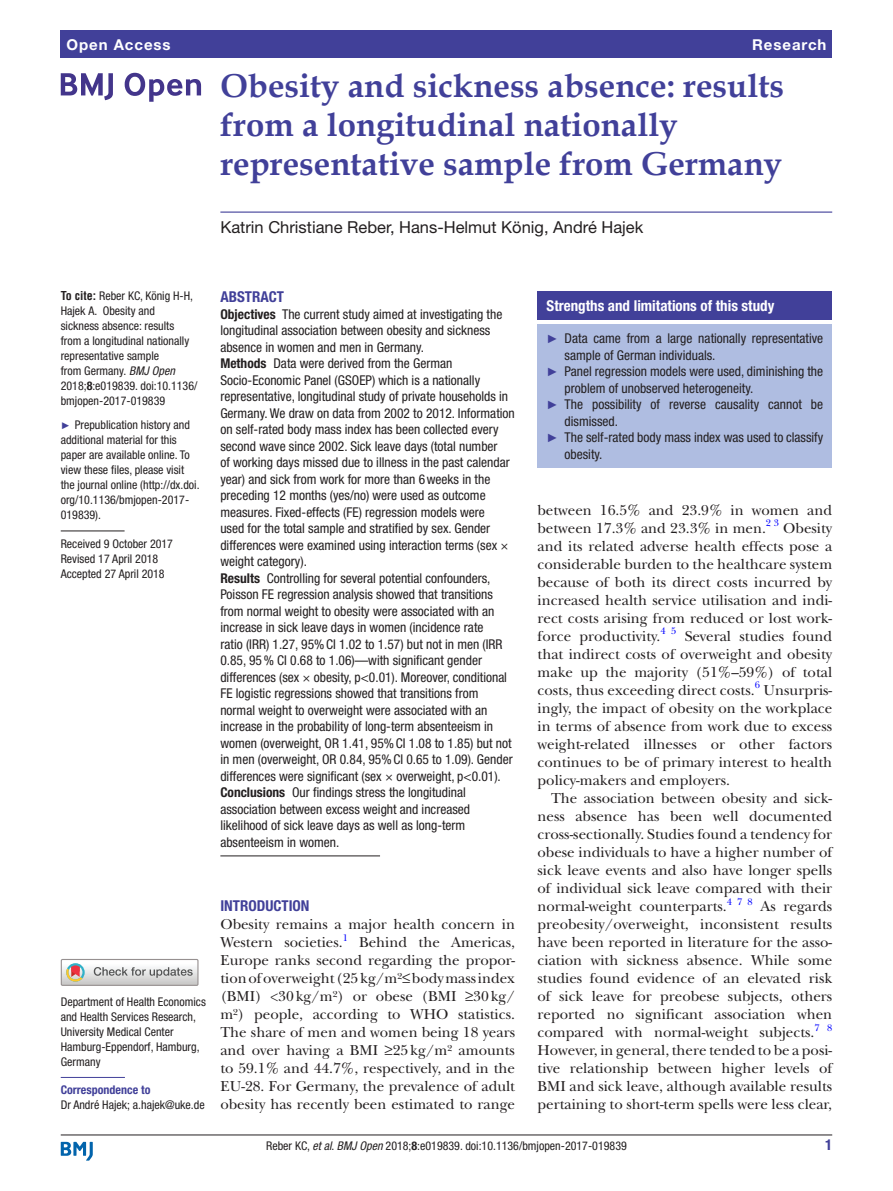
<style>
.page{position:relative;width:893px;height:1191px;background:#fff}
.page>*{position:absolute;margin:0;border:0;box-sizing:border-box;transform-origin:0 0}
.t1{font:700 33px/39px "Book Antiqua";color:#414099}
.t2{font:16.5px "Helvetica Neue LT Std";color:#231f20}
.t3{font:15px/18px "New Baskerville";color:#231f20;text-align:justify}
.t4{font:700 condensed 15px "Helvetica Neue LT Std";color:#fff}
.t5{font:700 condensed 15px "Helvetica Neue LT Std";color:#414099}
.t6{font:700 15px "Helvetica Neue LT Std";letter-spacing:.065em;color:#fff}
.t7{font:condensed 13.5px/16.5px "Helvetica Neue LT Std";color:#231f20}
.t8{font:condensed 12px/15px "Helvetica Neue LT Std";color:#231f20}
.t9{font:700 condensed 12px "Helvetica Neue LT Std";color:#414099}
.t10{font:9.9px "New Baskerville";color:#00f}
.s1{font-family:"Helvetica LT Std";font-weight:700}
.s2{font-style:italic}
.s3{font-weight:700}
.s4{font-family:"Arial";font-stretch:normal;font-size:9.75px;color:#414099}
.s5{font-family:"Arial";font-stretch:normal;font-size:12px;color:#414099}
</style>
<div class="page">
<hr style="left:61px;top:1134px;width:771px;height:1px;background:#231f20">
<svg style="left:61px;top:1141px;width:32px;height:19px"></svg>
<div style="left:61px;top:31px;width:771px;height:27px;background:#414099"></div>
<hr style="left:220px;top:211px;width:612px;height:2px;background:#414099">
<hr style="left:61px;top:530px;width:64px;height:1px;background:#231f20">
<hr style="left:61px;top:1077px;width:64px;height:1px;background:#414099">
<svg style="left:61px;top:73px;width:52px;height:27px"></svg>
<svg style="left:125px;top:73px;width:76px;height:29px"></svg>
<div style="left:61px;top:959px;width:138px;height:27px;border:1px solid #969090"></div>
<svg style="left:61px;top:959px;width:137px;height:26px"></svg>
<hr style="left:220px;top:855px;width:160px;height:1px;background:#231f20">
<div style="left:538px;top:292px;width:294px;height:28px;background:#414099"></div>
<div style="left:538px;top:324px;width:294px;height:143px;background:#afbde1"></div>
<p class="t6" style="left:66px;top:35px;width:106px">Open Access</p>
<p class="t6" style="left:752px;top:35px;width:76px">Research</p>
<h1 class="t1" style="left:220px;top:66px;width:565px">Obesity and sickness absence: results from a longitudinal nationally representative sample from Germany</h1>
<p class="t2" style="left:220px;top:218px;width:424px">Katrin Christiane Reber, Hans-Helmut König, André Hajek</p>
<p class="t8" style="left:61px;top:288px;width:138px"><span class="s1">To cite:</span> Reber KC, König H-H,<br>Hajek A. Obesity and<br>sickness absence: results from a longitudinal nationally representative sample<br>from Germany. <span class="s2">BMJ Open<br></span>2018;<span class="s3">8</span>:e019839. doi:10.1136/ bmjopen-2017-019839</p>
<p class="t8" style="left:61px;top:417px;width:140px"><span class="s4">►</span> Prepublication history and additional material for this paper are available online. To view these files, please visit the journal online (http://dx.doi. org/10.1136/bmjopen-2017-<br>019839).</p>
<p class="t8" style="left:61px;top:536px;width:114px">Received 9 October 2017<br>Revised 17 April 2018<br>Accepted 27 April 2018</p>
<p class="t8" style="left:61px;top:994px;width:147px">Department of Health Economics and Health Services Research,<br>University Medical Center<br>Hamburg-Eppendorf, Hamburg,<br>Germany</p>
<p class="t9" style="left:61px;top:1082px;width:91px">Correspondence to</p>
<p class="t8" style="left:61px;top:1097px;width:145px">Dr André Hajek; a.hajek@uke.de</p>
<p class="t5" style="left:220px;top:288px;width:65px">Abstract</p>
<p class="t7" style="left:220px;top:306px;width:296px"><span class="s3">Objectives</span> The current study aimed at investigating the longitudinal association between obesity and sickness absence in women and men in Germany.<br><span class="s3">Methods</span> Data were derived from the German Socio-Economic Panel (GSOEP) which is a nationally representative, longitudinal study of private households in Germany. We draw on data from 2002 to 2012. Information on self-rated body mass index has been collected every second wave since 2002. Sick leave days (total number<br>of working days missed due to illness in the past calendar year) and sick from work for more than 6weeks in the preceding 12 months (yes/no) were used as outcome measures. Fixed-effects (FE) regression models were<br>used for the total sample and stratified by sex. Gender differences were examined using interaction terms (sex × weight category).<br><span class="s3">Results</span> Controlling for several potential confounders, Poisson FE regression analysis showed that transitions from normal weight to obesity were associated with an increase in sick leave days in women (incidence rate<br>ratio (IRR) 1.27, 95%CI 1.02 to 1.57) but not in men (IRR 0.85, 95% CI 0.68 to 1.06)—with significant gender differences (sex × obesity, p&lt;0.01). Moreover, conditional FE logistic regressions showed that transitions from normal weight to overweight were associated with an increase in the probability of long-term absenteeism in women (overweight, OR 1.41, 95%CI 1.08 to 1.85) but not in men (overweight, OR 0.84, 95%CI 0.65 to 1.09). Gender differences were significant (sex × overweight, p&lt;0.01).<br><span class="s3">Conclusions</span> Our findings stress the longitudinal association between excess weight and increased likelihood of sick leave days as well as long-term absenteeism in women.</p>
<p class="t5" style="left:220px;top:897px;width:91px">Introduction</p>
<p class="t3" style="left:220px;top:915px;width:296px">Obesity remains a major health concern in<br>Western societies.</p>
<p class="t10" style="left:343px;top:931px;width:7px">1</p>
<p class="t3" style="left:220px;top:933px;width:296px;text-indent:139px">Behind the Americas, Europe ranks second regarding the propor&shy;tion of overweight (25kg/m²≤ body mass index (BMI) &lt;30kg/m²) or obese (BMI ≥30kg/ m²) people, according to WHO statistics.<br>The share of men and women being 18 years and over having a BMI ≥25kg/m² amounts to 59.1% and 44.7%, respectively, and in the EU-28. For Germany, the prevalence of adult obesity has recently been estimated to range</p>
<p class="t4" style="left:547px;top:297px;width:229px">Strengths and limitations of this study</p>
<p class="t7" style="left:547px;top:330px;width:278px"><span class="s5">►</span> Data came from a large nationally representative</p>
<p class="t7" style="left:565px;top:346px;width:152px">sample of German individuals.</p>
<p class="t7" style="left:547px;top:363px;width:278px"><span class="s5">►</span> Panel regression models were used, diminishing the</p>
<p class="t7" style="left:565px;top:379px;width:190px">problem of unobserved heterogeneity.</p>
<p class="t7" style="left:547px;top:396px;width:278px"><span class="s5">►</span> The possibility of reverse causality cannot be</p>
<p class="t7" style="left:565px;top:412px;width:55px">dismissed.</p>
<p class="t7" style="left:547px;top:429px;width:278px"><span class="s5">►</span> The self-rated body mass index was used to classify</p>
<p class="t7" style="left:565px;top:445px;width:39px">obesity.</p>
<p class="t3" style="left:538px;top:501px;width:296px">between 16.5% and 23.9% in women and between 17.3% and 23.3% in men.<sup>2</sup> <sup>3</sup> Obesity and its related adverse health effects pose a considerable burden to the healthcare system because of both its direct costs incurred by increased health service utilisation and indi&shy;rect costs arising from reduced or lost work&shy;force productivity.</p>
<p class="t10" style="left:660px;top:625px;width:17px">4 5</p>
<p class="t3" style="left:538px;top:627px;width:296px;text-indent:147px">Several studies found that indirect costs of overweight and obesity make up the majority (51%–59%) of total costs, thus exceeding direct costs.</p>
<p class="t10" style="left:755px;top:679px;width:7px">6</p>
<p class="t3" style="left:538px;top:681px;width:296px;text-indent:226px">Unsurpris&shy;ingly, the impact of obesity on the workplace in terms of absence from work due to excess weight-related illnesses or other factors continues to be of primary interest to health policy-makers and employers.</p>
<p class="t3" style="left:538px;top:789px;width:296px;text-indent:14px">The association between obesity and sick&shy;ness absence has been well documented cross-sectionally. Studies found a tendency for obese individuals to have a higher number of sick leave events and also have longer spells of individual sick leave compared with their normal-weight counterparts.<sup>4</sup> <sup>7</sup> <sup>8</sup></p>
<p class="t3" style="left:538px;top:897px;width:296px;text-indent:223px">As regards preobesity/overweight, inconsistent results have been reported in literature for the asso&shy;ciation with sickness absence. While some studies found evidence of an elevated risk of sick leave for preobese subjects, others reported no significant association when compared with normal-weight subjects.<sup>7</sup> <sup>8<br></sup>However, in general, there tended to be a posi&shy;tive relationship between higher levels of BMI and sick leave, although available results pertaining to short-term spells were less clear,</p>
<p class="t8" style="left:266px;top:1137px;width:362px">Reber KC, <span class="s2">et al</span>. <span class="s2">BMJ Open</span> 2018;<span class="s3">8</span>:e019839. doi:10.1136/bmjopen-2017-019839</p>
<p class="t5" style="left:825px;top:1135px;width:9px">1</p>
</div>
